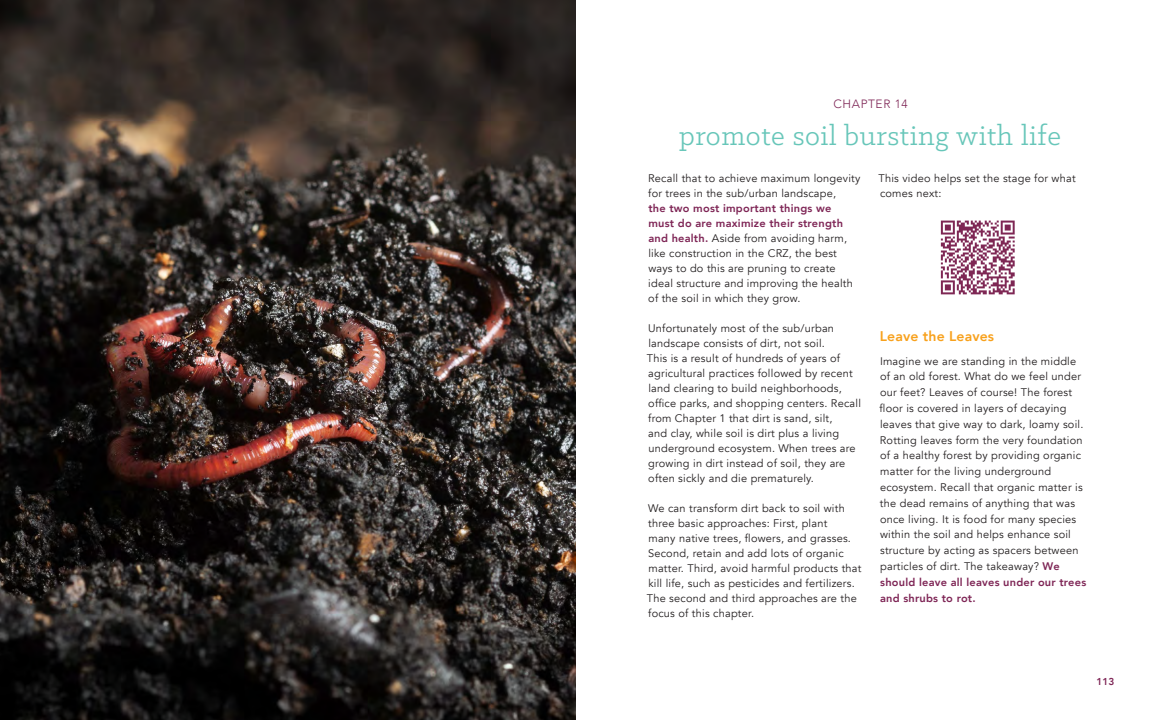
<style>
.page{position:relative;width:1152px;height:720px;background:#fff}
.page>*{position:absolute;margin:0;border:0;box-sizing:border-box;transform-origin:0 0}
.t1{font:30px "Klinic Slab";letter-spacing:.02em;color:#67c6b9}
.Subheader{font:800 14px "Avenir";letter-spacing:.01em;color:#f8a11c}
.t2{font:300 12px "Avenir";letter-spacing:.05em;color:#7e2555}
.Body_Copy{font:11px/15px "Avenir";letter-spacing:.02em;color:#231f20}
.t3{font:800 10px "Avenir";color:#7e2555}
.s1{font-weight:800;color:#7e2555}
</style>
<div class="page">
<img style="left:0;top:0;width:576px;height:720px">
<svg style="left:941px;top:221px;width:74px;height:73px"></svg>
<p class="t2" style="left:834px;top:96px;width:76px">CHAPTER 14</p>
<p class="t1" style="left:679px;top:117px;width:384px">promote soil bursting with life</p>
<p class="Body_Copy" style="left:648px;top:171px;width:214px">Recall that to achieve maximum longevity for trees in the sub/urban landscape,<br><span class="s1">the two most important things we<br>must do are maximize their strength and health.</span> Aside from avoiding harm, like construction in the CRZ, the best ways to do this are pruning to create ideal structure and improving the health of the soil in which they grow.</p>
<p class="Body_Copy" style="left:647px;top:321px;width:216px">Unfortunately most of the sub/urban landscape consists of dirt, not soil.<br>This is a result of hundreds of years of agricultural practices followed by recent land clearing to build neighborhoods, office parks, and shopping centers. Recall from Chapter 1 that dirt is sand, silt,<br>and clay, while soil is dirt plus a living underground ecosystem. When trees are growing in dirt instead of soil, they are often sickly and die prematurely.</p>
<p class="Body_Copy" style="left:647px;top:501px;width:216px">We can transform dirt back to soil with three basic approaches: First, plant<br>many native trees, flowers, and grasses.<br>Second, retain and add lots of organic matter. Third, avoid harmful products that kill life, such as pesticides and fertilizers.<br>The second and third approaches are the focus of this chapter.</p>
<p class="Body_Copy" style="left:879px;top:171px;width:199px">This video helps set the stage for what comes next:</p>
<p class="Subheader" style="left:880px;top:325px;width:116px">Leave the Leaves</p>
<p class="Body_Copy" style="left:880px;top:353px;width:208px;line-height:15.8px">Imagine we are standing in the middle of an old forest. What do we feel under our feet? Leaves of course! The forest floor is covered in layers of decaying leaves that give way to dark, loamy soil.<br>Rotting leaves form the very foundation of a healthy forest by providing organic matter for the living underground ecosystem. Recall that organic matter is the dead remains of anything that was once living. It is food for many species within the soil and helps enhance soil structure by acting as spacers between particles of dirt. The takeaway? <span class="s1">We should leave all leaves under our trees and shrubs to rot.</span></p>
<p class="t3" style="left:1097px;top:674px;width:19px">113</p>
</div>
